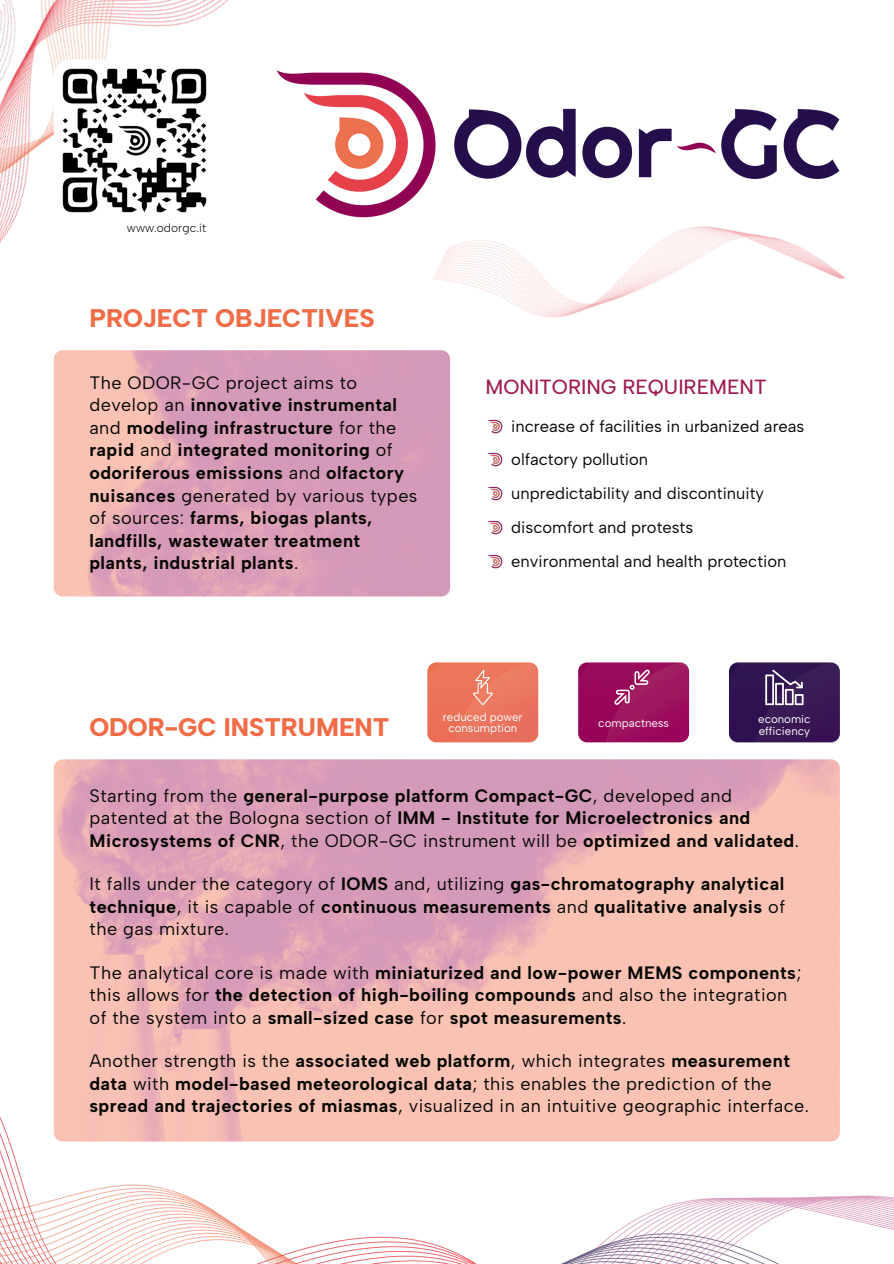
<style>
.page{position:relative;width:894px;height:1264px;background:#fff}
.page>*{position:absolute;margin:0;border:0;box-sizing:border-box;transform-origin:0 0}
.t1{font:800 25.5px "Albert Sans";color:#ef6c47}
.t2{font:500 20.55px "Albert Sans";color:#9f1d56}
.t3{font:700 18px/22.5px "Albert Sans";letter-spacing:.025em;color:#080704}
.t4{font:18px/22.5px "Albert Sans";letter-spacing:.025em;color:#080704}
.t5{font:16.5px/33.8px "Albert Sans";color:#080704}
.t6{font:300 12px "Albert Sans";color:#080704}
.t7{font:11.4px/11.4px "Albert Sans";color:#fff;text-align:center}
.s1{font-weight:400}
.s2{font-weight:700}
</style>
<div class="page">
<img style="left:488px;top:486px;width:15px;height:15px">
<img style="left:488px;top:520px;width:15px;height:15px">
<img style="left:488px;top:554px;width:15px;height:15px">
<img style="left:427px;top:662px;width:111px;height:80px;border-radius:9px">
<svg style="left:472px;top:669px;width:20px;height:36px"></svg>
<img style="left:578px;top:662px;width:111px;height:80px">
<svg style="left:614px;top:669px;width:35px;height:36px"></svg>
<img style="left:728px;top:662px;width:111px;height:80px;border-radius:9px">
<svg style="left:765px;top:669px;width:38px;height:36px"></svg>
<img style="left:0;top:0;width:228px;height:243px">
<img style="left:54px;top:59px;width:162px;height:162px;border-radius:17px">
<img style="left:0;top:1057px;width:893px;height:206px">
<img style="left:276px;top:70px;width:151px;height:148px">
<img style="left:427px;top:108px;width:419px;height:358px">
<p class="t6" style="left:127px;top:220px;width:81px">www.odorgc.it</p>
<h1 class="t1" style="left:89px;top:302px;width:287px">PROJECT OBJECTIVES</h1>
<p class="t3" style="left:89px;top:371px;width:329px"><span class="s1">The ODOR-GC project aims to develop an</span> innovative instrumental <span class="s1">and</span> modeling infrastructure <span class="s1">for the </span>rapid <span class="s1">and</span> integrated monitoring <span class="s1">of </span>odoriferous emissions <span class="s1">and</span> olfactory nuisances <span class="s1">generated by various types of sources:</span> farms, biogas plants, landfills, wastewater treatment plants, industrial plants<span class="s1">.</span></p>
<p class="t2" style="left:485px;top:374px;width:283px">MONITORING REQUIREMENT</p>
<p class="t5" style="left:511px;top:409px;width:294px">increase of facilities in urbanized areas olfactory pollution<br>unpredictability and discontinuity discomfort and protests environmental and health protection</p>
<p class="t7" style="left:442px;top:711px;width:81px">reduced power consumption</p>
<p class="t7" style="left:598px;top:717px;width:72px">compactness</p>
<p class="t7" style="left:758px;top:713px;width:54px">economic</p>
<h1 class="t1" style="left:89px;top:711px;width:301px">ODOR-GC INSTRUMENT</h1>
<p class="t7" style="left:758px;top:725px;width:53px">efficiency</p>
<p class="t3" style="left:90px;top:784px;width:710px"><span class="s1">Starting from the</span> general-purpose platform Compact-GC<span class="s1">, developed and patented at the Bologna section of</span> IMM - Institute for Microelectronics and<br>Microsystems of CNR<span class="s1">, the ODOR-GC instrument will be</span> optimized and validated<span class="s1">.</span></p>
<p class="t3" style="left:90px;top:872px;width:697px;text-align:justify"><span class="s1">It falls under the category of</span> IOMS <span class="s1">and, utilizing</span> gas-chromatography analytical technique<span class="s1">, it is capable of</span> continuous measurements <span class="s1">and</span> qualitative analysis <span class="s1">of the gas mixture.</span></p>
<p class="t3" style="left:90px;top:961px;width:713px"><span class="s1">The analytical core is made with</span> miniaturized and low-power MEMS components<span class="s1">; this allows for</span> the detection of high-boiling compounds <span class="s1">and also the integration of the system into a</span> small-sized case <span class="s1">for</span> spot measurements<span class="s1">.</span></p>
<p class="t4" style="left:89px;top:1049px;width:721px">Another strength is the <span class="s2">associated web platform</span>, which integrates <span class="s2">measurement data</span> with <span class="s2">model-based meteorological data</span>; this enables the prediction of the <span class="s2">spread and trajectories of miasmas</span>, visualized in an intuitive geographic interface.</p>
</div>
